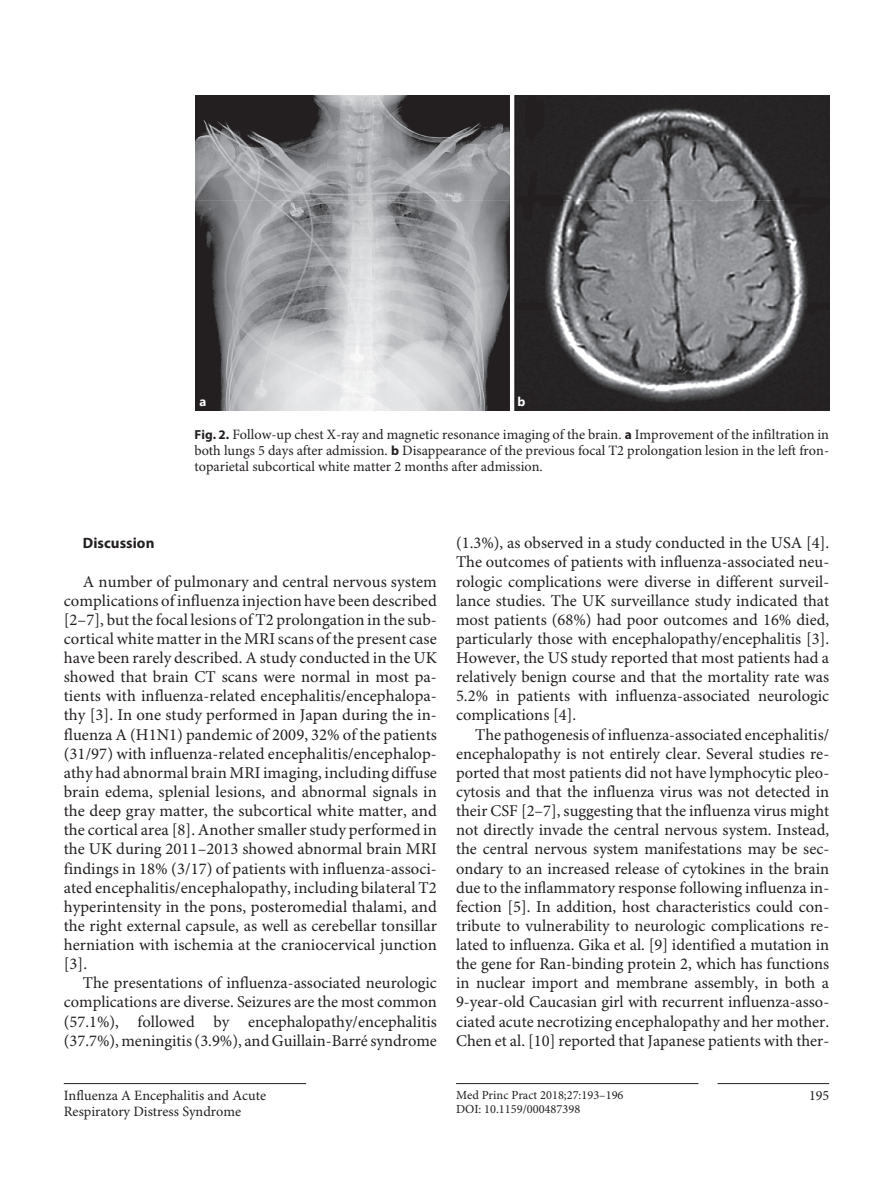
<style>
.page{position:relative;width:893px;height:1191px;background:#fff}
.page>*{position:absolute;margin:0;border:0;box-sizing:border-box;transform-origin:0 0}
.C02_P_G-en{font:16.5px/19.2px "Minion Pro";color:#231f20;text-align:justify}
.B01_SecTitle1{font:700 15px "Myriad Pro";letter-spacing:.005em;color:#231f20}
.G01_Figure{font:14.25px/15.9px "Minion Pro";color:#231f20}
.t1{font:700 12.75px "Segoe UI";color:#fff}
.t2{font:12.3px "Minion Pro";color:#231f20}
.s1{font-family:"Myriad Pro";font-weight:700;font-size:13.2px}
.s2{font-family:"Myriad Pro";font-weight:700;font-size:13.35px}
</style>
<div class="page">
<hr style="left:718px;top:1083px;width:111px;height:1px;background:#231f20">
<hr style="left:456px;top:1083px;width:242px;height:1px;background:#231f20">
<hr style="left:64px;top:1083px;width:242px;height:1px;background:#231f20">
<img style="left:196px;top:95px;width:633px;height:315px">
<p class="t1" style="left:200px;top:392px;width:8px">a</p>
<p class="t1" style="left:517px;top:392px;width:9px">b</p>
<p class="G01_Figure" style="left:194px;top:427px;width:636px;text-align:justify"><span class="s1">Fig. 2.</span> Follow-up chest X-ray and magnetic resonance imaging of the brain. <span class="s2">a</span> Improvement of the infiltration in both lungs 5 days after admission. <span class="s2">b</span> Disappearance of the previous focal T2 prolongation lesion in the left fron&shy;toparietal subcortical white matter 2 months after admission.</p>
<p class="B01_SecTitle1" style="left:83px;top:535px;width:73px">Discussion</p>
<p class="C02_P_G-en" style="left:64px;top:572px;width:375px;text-indent:19px">A number of pulmonary and central nervous system complications of influenza injection have been described [2–7], but the focal lesions of T2 prolongation in the sub&shy;cortical white matter in the MRI scans of the present case have been rarely described. A study conducted in the UK showed that brain CT scans were normal in most pa&shy;tients with influenza-related encephalitis/encephalopa&shy;thy [3]. In one study performed in Japan during the in&shy;fluenza A (H1N1) pandemic of 2009, 32% of the patients (31/97) with influenza-related encephalitis/encephalop&shy;athy had abnormal brain MRI imaging, including diffuse brain edema, splenial lesions, and abnormal signals in the deep gray matter, the subcortical white matter, and the cortical area [8]. Another smaller study performed in the UK during 2011–2013 showed abnormal brain MRI findings in 18% (3/17) of patients with influenza-associ&shy;ated encephalitis/encephalopathy, including bilateral T2 hyperintensity in the pons, posteromedial thalami, and the right external capsule, as well as cerebellar tonsillar herniation with ischemia at the craniocervical junction [3].</p>
<p class="C02_P_G-en" style="left:64px;top:974px;width:375px;text-indent:19px">The presentations of influenza-associated neurologic complications are diverse. Seizures are the most common (57.1%), followed by encephalopathy/encephalitis (37.7%), meningitis (3.9%), and Guillain-Barré syndrome</p>
<p class="C02_P_G-en" style="left:456px;top:534px;width:375px">(1.3%), as observed in a study conducted in the USA [4].<br>The outcomes of patients with influenza-associated neu&shy;rologic complications were diverse in different surveil&shy;lance studies. The UK surveillance study indicated that most patients (68%) had poor outcomes and 16% died, particularly those with encephalopathy/encephalitis [3].<br>However, the US study reported that most patients had a relatively benign course and that the mortality rate was 5.2% in patients with influenza-associated neurologic complications [4].</p>
<p class="C02_P_G-en" style="left:456px;top:725px;width:375px;text-indent:19px">The pathogenesis of influenza-associated encephalitis/ encephalopathy is not entirely clear. Several studies re&shy;ported that most patients did not have lymphocytic pleo&shy;cytosis and that the influenza virus was not detected in their CSF [2–7], suggesting that the influenza virus might not directly invade the central nervous system. Instead, the central nervous system manifestations may be sec&shy;ondary to an increased release of cytokines in the brain due to the inflammatory response following influenza in&shy;fection [5]. In addition, host characteristics could con&shy;tribute to vulnerability to neurologic complications re&shy;lated to influenza. Gika et al. [9] identified a mutation in the gene for Ran-binding protein 2, which has functions in nuclear import and membrane assembly, in both a 9-year-old Caucasian girl with recurrent influenza-asso&shy;ciated acute necrotizing encephalopathy and her mother.<br>Chen et al. [10] reported that Japanese patients with ther-</p>
<p class="G01_Figure" style="left:64px;top:1088px;width:204px">Influenza A Encephalitis and Acute<br>Respiratory Distress Syndrome</p>
<p class="t2" style="left:456px;top:1087px;width:169px">Med Princ Pract 2018;27:193–196</p>
<p class="G01_Figure" style="left:809px;top:1088px;width:22px">195</p>
<p class="t2" style="left:456px;top:1101px;width:126px">DOI: 10.1159/000487398</p>
</div>
